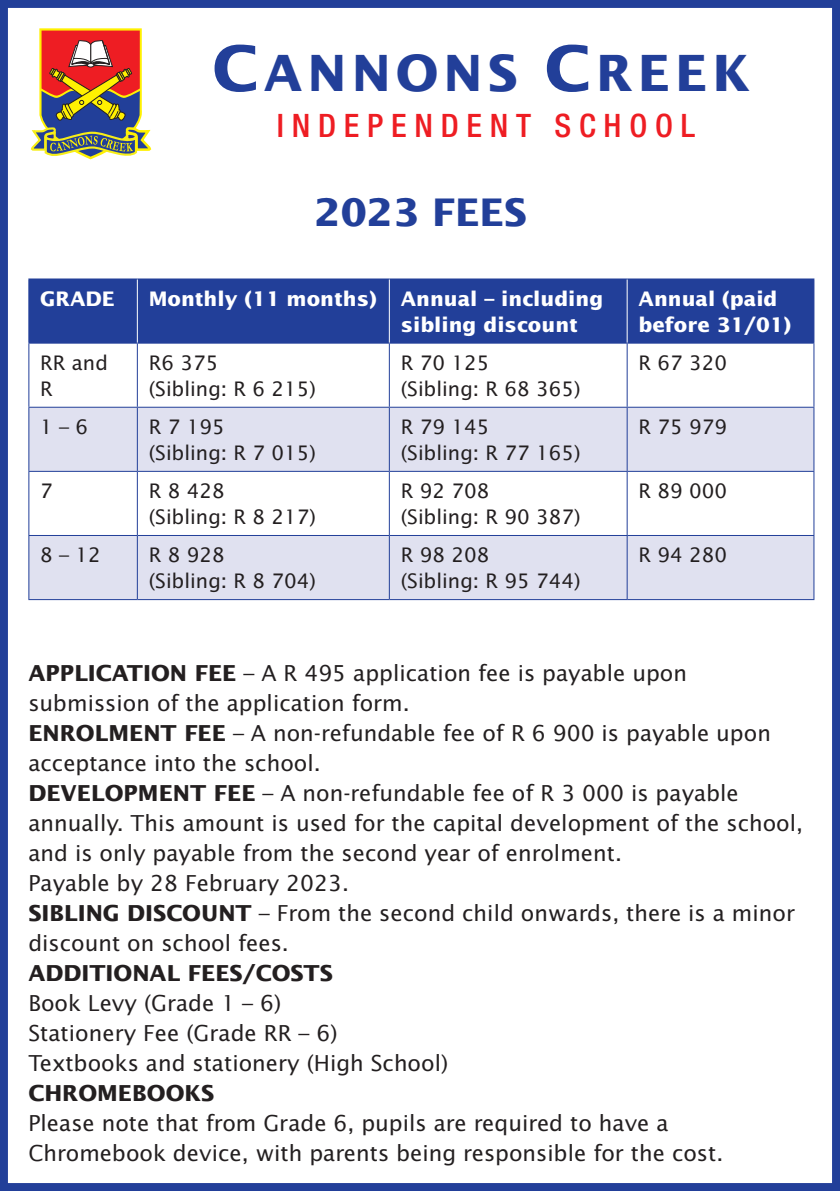
<style>
.page{position:relative;width:840px;height:1191px;background:#fff}
.page>*{position:absolute;margin:0;border:0;box-sizing:border-box;transform-origin:0 0}
.t1{font:700 50px "Lucida Sans Std";letter-spacing:.1em;color:#223f99}
.t2{font:700 38px "Lucida Sans Std";color:#223f99}
.t3{font:500 condensed 32.4px "Helvetica Neue LT Std";letter-spacing:.24em;color:#ee1d23}
.t4{font:22px/30px "Lucida Sans Std";color:#231f20}
.t5{font:700 22px "Lucida Sans Std";color:#231f20}
.t6{font:20px/26px "Lucida Sans Std";color:#231f20}
.t7{font:700 20px/26px "Lucida Sans Std";color:#fff}
.s1{font-size:62.4px}
.s2{font-weight:700}
</style>
<div class="page">
<div style="left:0;top:0;width:839px;height:1191px;border:8px solid #223f99"></div>
<svg style="left:31px;top:28px;width:120px;height:131px"></svg>
<div style="left:29px;top:279px;width:784px;height:63px;background:#223f99"></div>
<svg style="left:29px;top:408px;width:784px;height:191px;fill:#e0e1f0"></svg>
<hr style="left:28px;top:278px;width:109px;height:1px;background:#223f99">
<hr style="left:28px;top:279px;width:1px;height:63px;background:#223f99">
<hr style="left:137px;top:278px;width:252px;height:1px;background:#223f99">
<hr style="left:389px;top:278px;width:237px;height:1px;background:#223f99">
<hr style="left:626px;top:278px;width:188px;height:1px;background:#223f99">
<hr style="left:813px;top:279px;width:1px;height:63px;background:#223f99">
<hr style="left:28px;top:342px;width:109px;height:1px;background:#223f99">
<hr style="left:28px;top:343px;width:1px;height:64px;background:#223f99">
<hr style="left:137px;top:342px;width:252px;height:1px;background:#223f99">
<hr style="left:137px;top:343px;width:1px;height:64px;background:#223f99">
<hr style="left:389px;top:342px;width:237px;height:1px;background:#223f99">
<hr style="left:388px;top:343px;width:1px;height:64px;background:#223f99">
<hr style="left:626px;top:342px;width:188px;height:1px;background:#223f99">
<hr style="left:626px;top:343px;width:1px;height:64px;background:#223f99">
<hr style="left:813px;top:343px;width:1px;height:64px;background:#223f99">
<hr style="left:28px;top:407px;width:109px;height:1px;background:#223f99">
<hr style="left:28px;top:408px;width:1px;height:63px;background:#223f99">
<hr style="left:137px;top:407px;width:252px;height:1px;background:#223f99">
<hr style="left:137px;top:408px;width:1px;height:63px;background:#223f99">
<hr style="left:389px;top:407px;width:237px;height:1px;background:#223f99">
<hr style="left:388px;top:408px;width:1px;height:63px;background:#223f99">
<hr style="left:626px;top:407px;width:188px;height:1px;background:#223f99">
<hr style="left:626px;top:408px;width:1px;height:63px;background:#223f99">
<hr style="left:813px;top:408px;width:1px;height:63px;background:#223f99">
<hr style="left:28px;top:471px;width:109px;height:1px;background:#223f99">
<hr style="left:28px;top:472px;width:1px;height:63px;background:#223f99">
<hr style="left:137px;top:471px;width:252px;height:1px;background:#223f99">
<hr style="left:137px;top:472px;width:1px;height:63px;background:#223f99">
<hr style="left:389px;top:471px;width:237px;height:1px;background:#223f99">
<hr style="left:388px;top:472px;width:1px;height:63px;background:#223f99">
<hr style="left:626px;top:471px;width:188px;height:1px;background:#223f99">
<hr style="left:626px;top:472px;width:1px;height:63px;background:#223f99">
<hr style="left:813px;top:472px;width:1px;height:63px;background:#223f99">
<hr style="left:28px;top:535px;width:109px;height:1px;background:#223f99">
<hr style="left:28px;top:536px;width:1px;height:63px;background:#223f99">
<hr style="left:137px;top:535px;width:252px;height:1px;background:#223f99">
<hr style="left:137px;top:536px;width:1px;height:63px;background:#223f99">
<hr style="left:389px;top:535px;width:237px;height:1px;background:#223f99">
<hr style="left:388px;top:536px;width:1px;height:63px;background:#223f99">
<hr style="left:626px;top:535px;width:188px;height:1px;background:#223f99">
<hr style="left:626px;top:536px;width:1px;height:63px;background:#223f99">
<hr style="left:813px;top:536px;width:1px;height:63px;background:#223f99">
<hr style="left:28px;top:599px;width:109px;height:1px;background:#223f99">
<hr style="left:137px;top:599px;width:252px;height:1px;background:#223f99">
<hr style="left:389px;top:599px;width:237px;height:1px;background:#223f99">
<hr style="left:626px;top:599px;width:188px;height:1px;background:#223f99">
<hr style="left:137px;top:279px;width:1px;height:63px;background:#fff">
<hr style="left:388px;top:279px;width:1px;height:63px;background:#fff">
<hr style="left:626px;top:279px;width:1px;height:63px;background:#fff">
<h1 class="t1" style="left:212px;top:45px;width:539px"><span class="s1">C</span>ANNONS <span class="s1">C</span>REEK</h1>
<h3 class="t3" style="left:276px;top:106px;width:419px">INDEPENDENT SCHOOL</h3>
<h2 class="t2" style="left:314px;top:191px;width:213px">2023 FEES</h2>
<p class="t7" style="left:40px;top:286px;width:76px">GRADE</p>
<p class="t7" style="left:400px;top:286px;width:204px;text-indent:-252px">Monthly (11 months) Annual – including sibling discount</p>
<p class="t7" style="left:638px;top:286px;width:154px">Annual (paid before 31/01)</p>
<p class="t6" style="left:40px;top:350px;width:69px">RR and<br>R</p>
<p class="t6" style="left:149px;top:350px;width:169px">R6 375<br>(Sibling: R 6 215)</p>
<p class="t6" style="left:400px;top:350px;width:181px">R 70 125<br>(Sibling: R 68 365)</p>
<p class="t6" style="left:638px;top:350px;width:90px">R 67 320</p>
<p class="t6" style="left:40px;top:414px;width:49px">1 – 6</p>
<p class="t6" style="left:149px;top:414px;width:169px">R 7 195<br>(Sibling: R 7 015)</p>
<p class="t6" style="left:400px;top:414px;width:181px">R 79 145<br>(Sibling: R 77 165)</p>
<p class="t6" style="left:638px;top:414px;width:90px">R 75 979</p>
<p class="t6" style="left:40px;top:478px;width:14px">7</p>
<p class="t6" style="left:149px;top:478px;width:169px">R 8 428<br>(Sibling: R 8 217)</p>
<p class="t6" style="left:400px;top:478px;width:181px">R 92 708<br>(Sibling: R 90 387)</p>
<p class="t6" style="left:638px;top:478px;width:90px">R 89 000</p>
<p class="t6" style="left:40px;top:542px;width:62px">8 – 12</p>
<p class="t6" style="left:149px;top:542px;width:169px">R 8 928<br>(Sibling: R 8 704)</p>
<p class="t6" style="left:400px;top:542px;width:181px">R 98 208<br>(Sibling: R 95 744)</p>
<p class="t6" style="left:638px;top:542px;width:90px">R 94 280</p>
<p class="t4" style="left:28px;top:658px;width:775px"><span class="s2">APPLICATION FEE</span> – A R 495 application fee is payable upon submission of the application form.<br><span class="s2">ENROLMENT FEE</span> – A non-refundable fee of R 6 900 is payable upon acceptance into the school.<br><span class="s2">DEVELOPMENT FEE</span> – A non-refundable fee of R 3 000 is payable annually. This amount is used for the capital development of the school, and is only payable from the second year of enrolment.<br>Payable by 28 February 2023.<br><span class="s2">SIBLING DISCOUNT</span> – From the second child onwards, there is a minor discount on school fees.</p>
<p class="t5" style="left:28px;top:960px;width:306px">ADDITIONAL FEES/COSTS</p>
<p class="t4" style="left:28px;top:988px;width:421px">Book Levy (Grade 1 – 6)<br>Stationery Fee (Grade RR – 6)<br>Textbooks and stationery (High School)</p>
<p class="t5" style="left:28px;top:1080px;width:187px">CHROMEBOOKS</p>
<p class="t4" style="left:28px;top:1108px;width:696px">Please note that from Grade 6, pupils are required to have a<br>Chromebook device, with parents being responsible for the cost.</p>
</div>
